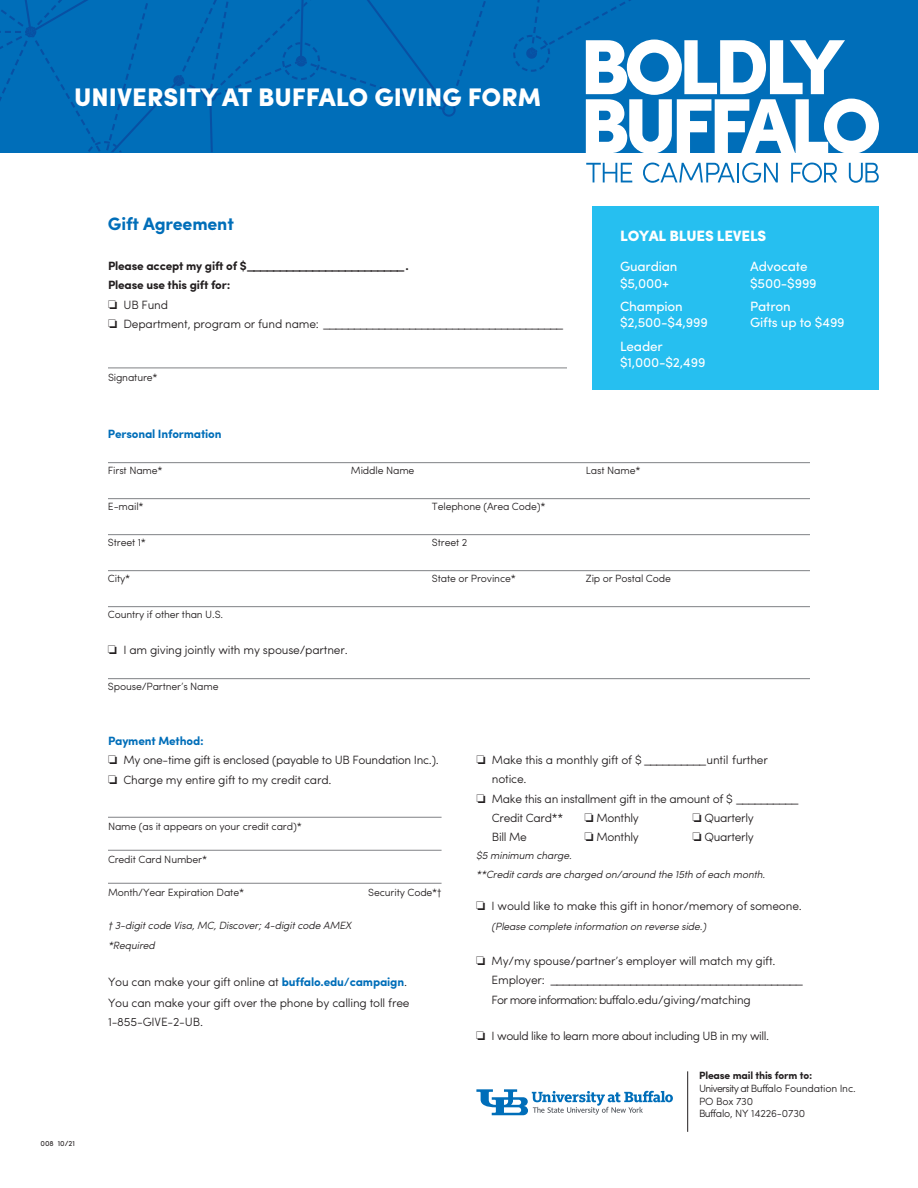
<style>
.page{position:relative;width:918px;height:1188px;background:#fff}
.page>*{position:absolute;margin:0;border:0;box-sizing:border-box;transform-origin:0 0}
.t1{font:900 25.5px "Sofia Pro";color:#fff}
.t2{font:700 18px "Sofia Pro";letter-spacing:-.01em;color:#006eb9}
.t3{font:900 15px "Sofia Pro";letter-spacing:-.015em;color:#fff}
.t4{font:13.5px/16.5px "Sofia Pro";letter-spacing:-.015em;color:#fff}
.t5{font:300 12px/19.5px "Sofia Pro";letter-spacing:-.015em;color:#231f20}
.t6{font:300 12px "Sofia Pro";letter-spacing:-.035em;color:#231f20}
.t7{font:700 12px "Sofia Pro";letter-spacing:-.015em;color:#006eb9}
.t8{font:300 10.5px/12.6px "Sofia Pro";letter-spacing:-.015em;color:#231f20}
.t9{font:italic 300 10.5px/19.5px "Sofia Pro";letter-spacing:-.015em;color:#231f20}
.t10{font:700 10.5px "Sofia Pro";letter-spacing:-.015em;color:#231f20}
.t11{font:7.5px "Sofia Pro";color:#231f20}
.s1{font-weight:700}
.s2{font-weight:700;color:#006eb9}
</style>
<div class="page">
<hr style="left:108px;top:817px;width:334px;height:1px;background:#808285">
<hr style="left:108px;top:850px;width:334px;height:1px;background:#808285">
<hr style="left:108px;top:883px;width:334px;height:1px;background:#808285">
<hr style="left:687px;top:1071px;width:1px;height:61px;background:#231f20">
<svg style="left:476px;top:1089px;width:197px;height:26px"></svg>
<hr style="left:108px;top:462px;width:702px;height:1px;background:#808285">
<hr style="left:108px;top:498px;width:702px;height:1px;background:#808285">
<hr style="left:108px;top:534px;width:702px;height:1px;background:#808285">
<hr style="left:108px;top:570px;width:702px;height:1px;background:#808285">
<hr style="left:108px;top:606px;width:702px;height:1px;background:#808285">
<hr style="left:108px;top:678px;width:702px;height:1px;background:#808285">
<div style="left:0;top:0;width:918px;height:152px;background:#006eb9"></div>
<svg style="left:0;top:0;width:486px;height:152px"></svg>
<svg style="left:513px;top:0;width:366px;height:153px"></svg>
<svg style="left:586px;top:163px;width:46px;height:19px"></svg>
<svg style="left:643px;top:163px;width:135px;height:20px"></svg>
<svg style="left:791px;top:163px;width:46px;height:20px"></svg>
<svg style="left:849px;top:163px;width:30px;height:20px"></svg>
<hr style="left:108px;top:368px;width:459px;height:1px;background:#808285">
<div style="left:593px;top:207px;width:286px;height:183px;background:#26bff0"></div>
<h1 class="t1" style="left:74px;top:77px;width:468px">UNIVERSITY AT BUFFALO GIVING FORM</h1>
<h2 class="t2" style="left:108px;top:209px;width:127px">Gift Agreement</h2>
<p class="t5" style="left:108px;top:255px;width:458px"><span class="s1">P l e a s e a c c e p t m y g i f t o f $ ________________________ .<br>Please use this gift for:<br></span>❏ UB Fund<br>❏ D e p a r t m e n t , p r o g r a m o r f u n d n a m e : _______________________________________</p>
<p class="t8" style="left:108px;top:370px;width:51px">Signature*</p>
<p class="t3" style="left:620px;top:224px;width:148px">LOYAL BLUES LEVELS</p>
<p class="t4" style="left:620px;top:257px;width:59px">Guardian $5,000+</p>
<p class="t4" style="left:620px;top:297px;width:89px">Champion $2,500-$4,999</p>
<p class="t4" style="left:620px;top:337px;width:87px">Leader $1,000-$2,499</p>
<p class="t4" style="left:750px;top:257px;width:68px">Advocate $500-$999</p>
<p class="t4" style="left:750px;top:297px;width:96px">Patron<br>Gifts up to $499</p>
<p class="t7" style="left:108px;top:424px;width:115px">Personal Information</p>
<p class="t8" style="left:108px;top:463px;width:56px">First Name*</p>
<p class="t8" style="left:351px;top:463px;width:65px">Middle Name</p>
<p class="t8" style="left:586px;top:463px;width:56px">Last Name*</p>
<p class="t8" style="left:108px;top:499px;width:37px">E-mail*</p>
<p class="t8" style="left:432px;top:499px;width:115px">Telephone (Area Code)*</p>
<p class="t8" style="left:108px;top:535px;width:40px">Street 1*</p>
<p class="t8" style="left:432px;top:535px;width:37px">Street 2</p>
<p class="t8" style="left:108px;top:571px;width:24px">City*</p>
<p class="t8" style="left:432px;top:571px;width:85px">State or Province*</p>
<p class="t8" style="left:586px;top:571px;width:86px">Zip or Postal Code</p>
<p class="t8" style="left:108px;top:607px;width:117px">Country if other than U.S.</p>
<p class="t5" style="left:108px;top:639px;width:241px">❏ I am giving jointly with my spouse/partner.</p>
<p class="t8" style="left:108px;top:679px;width:112px">Spouse/Partner’s Name</p>
<p class="t5" style="left:108px;top:730px;width:332px"><span class="s2">Payment Method:<br></span>❏ My one-time gift is enclosed (payable to UB Foundation Inc.). ❏ Charge my entire gift to my credit card.</p>
<p class="t8" style="left:108px;top:820px;width:195px">Name (as it appears on your credit card)*</p>
<p class="t8" style="left:108px;top:853px;width:101px">Credit Card Number*</p>
<p class="t8" style="left:108px;top:886px;width:138px">Month/Year Expiration Date*</p>
<p class="t8" style="left:368px;top:886px;width:75px">Security Code*†</p>
<p class="t9" style="left:108px;top:915px;width:245px">† 3-digit code Visa, MC, Discover; 4-digit code AMEX *Required</p>
<p class="t5" style="left:108px;top:972px;width:303px">You can make your gift online at <span class="s2">buff alo.edu/campaign</span>.<br>You can make your gift over the phone by calling toll free<br>1-855-GIVE-2-UB.</p>
<p class="t11" style="left:40px;top:1137px;width:36px">008 10/21</p>
<p class="t5" style="left:476px;top:749px;width:293px">❏ Make this a monthly gift of $ __________until further</p>
<p class="t5" style="left:492px;top:768px;width:36px">notice.</p>
<p class="t5" style="left:476px;top:788px;width:324px">❏ Make this an installment gift in the amount of $ __________</p>
<p class="t5" style="left:492px;top:807px;width:73px">Credit Card**</p>
<p class="t5" style="left:584px;top:807px;width:56px">❏ Monthly</p>
<p class="t5" style="left:692px;top:807px;width:63px">❏ Quarterly</p>
<p class="t5" style="left:492px;top:827px;width:37px">Bill Me</p>
<p class="t5" style="left:584px;top:827px;width:56px">❏ Monthly</p>
<p class="t5" style="left:692px;top:827px;width:63px">❏ Quarterly</p>
<p class="t9" style="left:476px;top:845px;width:291px">$5 minimum charge.<br>**Credit cards are charged on/around the 15th of each month.</p>
<p class="t5" style="left:476px;top:896px;width:327px">❏ I would like to make this gift in honor/memory of someone.</p>
<p class="t9" style="left:492px;top:916px;width:216px">(Please complete information on reverse side.)</p>
<p class="t5" style="left:492px;top:950px;width:313px;text-indent:-15px">❏ My/my spouse/partner’s employer will match my gift.<br>E m p l o y e r : _________________________________________<br>For more information: buffalo.edu/giving/matching</p>
<p class="t6" style="left:476px;top:1027px;width:295px">❏ I would like to learn more about including UB in my will.</p>
<p class="t10" style="left:699px;top:1068px;width:115px">Please mail this form to:</p>
<p class="t8" style="left:699px;top:1081px;width:158px">University at Buffalo Foundation Inc.<br>PO Box 730<br>Buffalo, NY 14226-0730</p>
</div>
